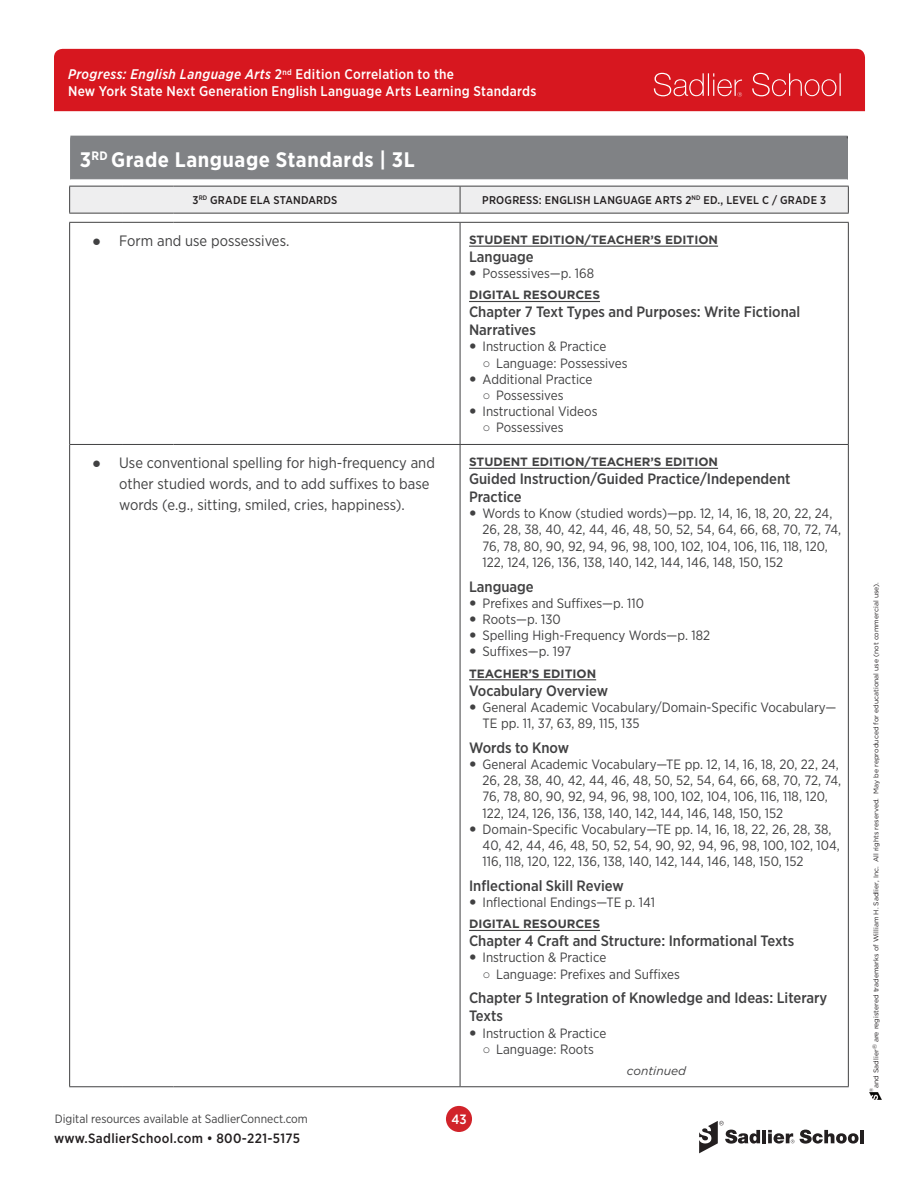
<style>
.page{position:relative;width:918px;height:1188px;background:#fff}
.page>*{position:absolute;margin:0;border:0;box-sizing:border-box;transform-origin:0 0}
.t1{font:700 21px "Gotham Narrow";letter-spacing:.025em;color:#fff}
.Features_Citations_H{font:500 15px/18px "Gotham Narrow";color:#414142}
.t2{font:15px/21px "Gotham Narrow";color:#414142}
.t3{font:500 14.1px "Gotham Narrow";letter-spacing:.02em;color:#fff}
.t4{font:italic 500 13.95px "Gotham Narrow";letter-spacing:.03em;color:#fff}
.t5{font:13.5px/16.2px "Gotham Narrow";color:#414142}
.t6{font:500 13.5px "Gotham Narrow";letter-spacing:.025em;color:#231f20}
.t7{font:500 13.5px "Gotham Narrow";color:#fff}
.Citation_Subhead{font:700 12px "Gotham";color:#414142}
.t8{font:12px "Gotham Narrow";color:#414142}
.CONTINUED{font:italic 12px "Gotham";color:#414142}
.Table_header{font:500 11.25px "Gotham Narrow";letter-spacing:.02em;color:#231f20}
.t9{font:6.9px "Gotham";color:#231f20}
.t10{font:4.8px "Gotham";color:#231f20}
.s1{font-style:normal}
.s2{font-family:"Arial"}
</style>
<div class="page">
<div style="left:54px;top:49px;width:811px;height:62px;background:#d7171f"></div>
<svg style="left:654px;top:73px;width:88px;height:24px;background:#dd3f45"></svg>
<svg style="left:752px;top:73px;width:89px;height:23px;background:#dd3b41"></svg>
<svg style="left:869px;top:1093px;width:13px;height:7px"></svg>
<svg style="left:699px;top:1121px;width:61px;height:32px"></svg>
<hr style="left:762px;top:1130px;width:4px;height:13px;background:#231f20">
<svg style="left:800px;top:1130px;width:59px;height:14px"></svg>
<hr style="left:860px;top:1130px;width:4px;height:13px;background:#231f20">
<svg style="left:768px;top:1130px;width:26px;height:14px"></svg>
<div style="left:446px;top:1106px;width:26px;height:26px;background:#d1232a;border-radius:50%"></div>
<div style="left:71px;top:136px;width:776px;height:44px;background:#808285"></div>
<hr style="left:70px;top:137px;width:1px;height:43px;background:#808285">
<hr style="left:70px;top:136px;width:778px;height:1px;background:#808285">
<hr style="left:847px;top:137px;width:1px;height:43px;background:#414142">
<hr style="left:70px;top:138px;width:778px;height:1px;background:#808285">
<hr style="left:847px;top:139px;width:1px;height:40px;background:#808285">
<hr style="left:70px;top:179px;width:778px;height:1px;background:#dcdddf">
<hr style="left:70px;top:444px;width:52px;height:1px;background:#414142">
<hr style="left:122px;top:444px;width:51px;height:1px;background:#414142">
<hr style="left:173px;top:444px;width:287px;height:1px;background:#414142">
<hr style="left:69px;top:1086px;width:53px;height:1px;background:#414142">
<hr style="left:122px;top:1086px;width:51px;height:1px;background:#414142">
<hr style="left:173px;top:1086px;width:287px;height:1px;background:#414142">
<hr style="left:69px;top:213px;width:53px;height:1px;background:#414142">
<hr style="left:122px;top:213px;width:51px;height:1px;background:#414142">
<hr style="left:173px;top:213px;width:287px;height:1px;background:#414142">
<hr style="left:460px;top:213px;width:389px;height:1px;background:#414142">
<svg style="left:69px;top:186px;width:780px;height:27px;background:#e6e6e7"></svg>
<hr style="left:69px;top:222px;width:53px;height:1px;background:#414142">
<hr style="left:122px;top:222px;width:51px;height:1px;background:#414142">
<hr style="left:173px;top:222px;width:287px;height:1px;background:#414142">
<hr style="left:460px;top:222px;width:389px;height:1px;background:#414142">
<hr style="left:848px;top:223px;width:1px;height:221px;background:#414142">
<hr style="left:848px;top:445px;width:1px;height:641px;background:#414142">
<hr style="left:69px;top:223px;width:1px;height:221px;background:#414142">
<hr style="left:69px;top:444px;width:1px;height:642px;background:#414142">
<hr style="left:460px;top:223px;width:1px;height:221px;background:#414142">
<hr style="left:460px;top:445px;width:1px;height:641px;background:#414142">
<hr style="left:460px;top:444px;width:389px;height:1px;background:#414142">
<hr style="left:460px;top:1086px;width:389px;height:1px;background:#414142">
<hr style="left:469px;top:246px;width:249px;height:1px;background:#414142">
<hr style="left:469px;top:301px;width:131px;height:1px;background:#414142">
<hr style="left:469px;top:468px;width:249px;height:1px;background:#414142">
<hr style="left:469px;top:679px;width:127px;height:1px;background:#414142">
<hr style="left:469px;top:930px;width:131px;height:1px;background:#414142">
<p class="t4" style="left:68px;top:65px;width:388px">Progress: English Language Arts <span class="s1">2</span><sup>nd</sup> <span class="s1">Edition Correlation to the</span></p>
<p class="t3" style="left:68px;top:82px;width:470px">New York State Next Generation English Language Arts Learning Standards</p>
<h1 class="t1" style="left:80px;top:147px;width:337px">3<sup>RD</sup> Grade Language Standards | 3L</h1>
<p class="Table_header" style="left:192px;top:193px;width:146px">3<sup>RD</sup> GRADE ELA STANDARDS</p>
<p class="Table_header" style="left:482px;top:193px;width:345px">PROGRESS: ENGLISH LANGUAGE ARTS 2<sup>ND</sup> ED., LEVEL C / GRADE 3</p>
<p class="t2" style="left:92px;top:230px;width:199px"><span class="s2">●</span> Form and use possessives.</p>
<p class="Citation_Subhead" style="left:469px;top:232px;width:251px">STUDENT EDITION/TEACHER’S EDITION</p>
<p class="Features_Citations_H" style="left:469px;top:247px;width:66px">Language</p>
<p class="t5" style="left:483px;top:265px;width:113px">Possessives—p. 168</p>
<p class="Citation_Subhead" style="left:469px;top:287px;width:132px">DIGITAL RESOURCES</p>
<p class="Features_Citations_H" style="left:469px;top:303px;width:333px">Chapter 7 Text Types and Purposes: Write Fictional<br>Narratives</p>
<p class="t5" style="left:483px;top:338px;width:125px">Instruction &amp; Practice</p>
<p class="t5" style="left:483px;top:355px;width:146px"><span class="s2">○</span> Language: Possessives</p>
<p class="t5" style="left:483px;top:371px;width:111px">Additional Practice</p>
<p class="t5" style="left:483px;top:387px;width:82px"><span class="s2">○</span> Possessives</p>
<p class="t5" style="left:483px;top:403px;width:116px">Instructional Videos</p>
<p class="t5" style="left:483px;top:419px;width:82px"><span class="s2">○</span> Possessives</p>
<p class="t2" style="left:119px;top:452px;width:317px;text-indent:-27px"><span class="s2">●</span> Use conventional spelling for high-frequency and other studied words, and to add suffixes to base words (e.g., sitting, smiled, cries, happiness).</p>
<p class="Citation_Subhead" style="left:469px;top:454px;width:251px">STUDENT EDITION/TEACHER’S EDITION</p>
<p class="Features_Citations_H" style="left:469px;top:470px;width:323px">Guided Instruction/Guided Practice/Independent<br>Practice</p>
<p class="t5" style="left:483px;top:505px;width:360px">Words to Know (studied words)—pp. 12, 14, 16, 18, 20, 22, 24, 26, 28, 38, 40, 42, 44, 46, 48, 50, 52, 54, 64, 66, 68, 70, 72, 74, 76, 78, 80, 90, 92, 94, 96, 98, 100, 102, 104, 106, 116, 118, 120, 122, 124, 126, 136, 138, 140, 142, 144, 146, 148, 150, 152</p>
<p class="Features_Citations_H" style="left:469px;top:577px;width:66px">Language</p>
<p class="t5" style="left:483px;top:595px;width:163px">Prefixes and Suffixes—p. 110</p>
<p class="t5" style="left:483px;top:611px;width:80px">Roots—p. 130</p>
<p class="t5" style="left:483px;top:627px;width:229px">Spelling High-Frequency Words—p. 182</p>
<p class="t5" style="left:483px;top:643px;width:90px">Suffixes—p. 197</p>
<p class="Citation_Subhead" style="left:469px;top:665px;width:129px">TEACHER’S EDITION</p>
<p class="Features_Citations_H" style="left:469px;top:681px;width:141px">Vocabulary Overview</p>
<p class="t5" style="left:483px;top:699px;width:355px">General Academic Vocabulary/Domain-Specific Vocabulary—<br>TE pp. 11, 37, 63, 89, 115, 135</p>
<p class="Features_Citations_H" style="left:469px;top:738px;width:102px">Words to Know</p>
<p class="t5" style="left:483px;top:756px;width:360px">General Academic Vocabulary—TE pp. 12, 14, 16, 18, 20, 22, 24, 26, 28, 38, 40, 42, 44, 46, 48, 50, 52, 54, 64, 66, 68, 70, 72, 74, 76, 78, 80, 90, 92, 94, 96, 98, 100, 102, 104, 106, 116, 118, 120, 122, 124, 126, 136, 138, 140, 142, 144, 146, 148, 150, 152</p>
<p class="t5" style="left:483px;top:821px;width:359px">Domain-Specific Vocabulary—TE pp. 14, 16, 18, 22, 26, 28, 38,<br>40, 42, 44, 46, 48, 50, 52, 54, 90, 92, 94, 96, 98, 100, 102, 104,<br>116, 118, 120, 122, 136, 138, 140, 142, 144, 146, 148, 150, 152</p>
<p class="Features_Citations_H" style="left:469px;top:876px;width:156px">Inflectional Skill Review</p>
<p class="t5" style="left:483px;top:894px;width:174px">Inflectional Endings—TE p. 141</p>
<p class="Citation_Subhead" style="left:469px;top:916px;width:132px">DIGITAL RESOURCES</p>
<p class="Features_Citations_H" style="left:469px;top:932px;width:327px">Chapter 4 Craft and Structure: Informational Texts</p>
<p class="t5" style="left:483px;top:949px;width:125px">Instruction &amp; Practice</p>
<p class="t5" style="left:483px;top:965px;width:199px"><span class="s2">○</span> Language: Prefixes and Suffixes</p>
<p class="Features_Citations_H" style="left:469px;top:989px;width:360px">Chapter 5 Integration of Knowledge and Ideas: Literary<br>Texts</p>
<p class="t5" style="left:483px;top:1024px;width:125px">Instruction &amp; Practice</p>
<p class="t5" style="left:483px;top:1041px;width:113px"><span class="s2">○</span> Language: Roots</p>
<p class="CONTINUED" style="left:627px;top:1063px;width:61px">continued</p>
<p class="t8" style="left:55px;top:1111px;width:255px">Digital resources available at SadlierConnect.com</p>
<p class="t7" style="left:452px;top:1110px;width:17px">43</p>
<p class="t6" style="left:54px;top:1129px;width:248px">www.SadlierSchool.com • 800-221-5175</p>
<p class="t9" style="left:872px;top:1088px;width:507px;rotate:-90deg">and Sadlier<sup>®</sup> are registered trademarks of William H. Sadlier, Inc. All rights reserved. May be reproduced for educational use (not commercial use).</p>
<p class="t10" style="left:868px;top:1092px;width:6px;rotate:-90deg">®</p>
</div>
